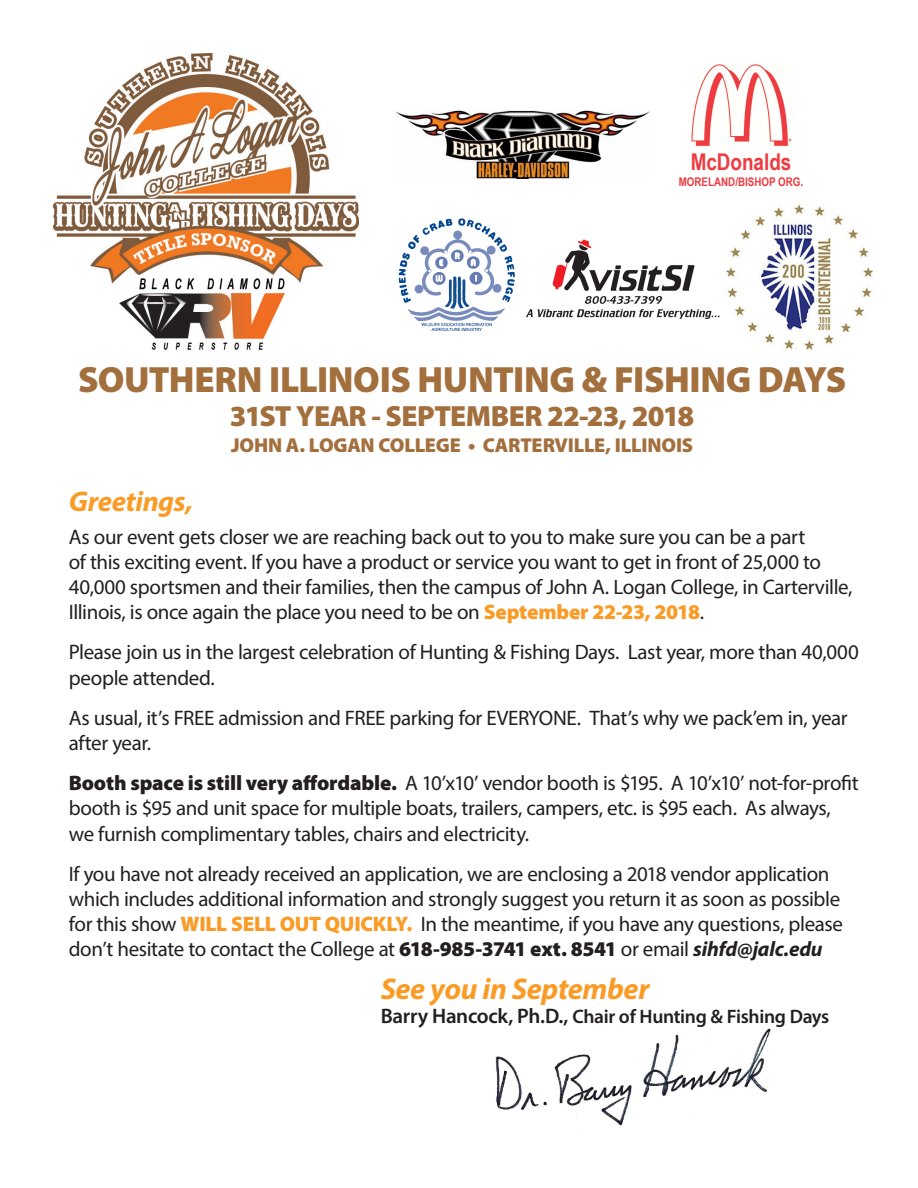
<style>
.page{position:relative;width:918px;height:1188px;background:#fff}
.page>*{position:absolute;margin:0;border:0;box-sizing:border-box;transform-origin:0 0}
.Default{font:900 36.6px "Myriad Pro";letter-spacing:-.015em;color:#a36f3d}
.t1{font:italic 700 30px "Myriad Pro";letter-spacing:-.015em;color:#f99b24}
.Default-2{font:900 29.25px "Myriad Pro";letter-spacing:-.03em;color:#a36f3d}
.Default-3{font:italic 700 28.5px "Myriad Pro";letter-spacing:-.01em;color:#f99b24}
.t2{font:700 23.1px "Arial Narrow";color:#ee3a41}
.Default-4{font:21px/25.2px "Myriad Pro";letter-spacing:-.02em;color:#231f20}
.Default-5{font:900 20.1px "Myriad Pro";letter-spacing:-.01em;color:#a36f3d}
.t3{font:600 19.5px "Myriad Pro";letter-spacing:-.02em;color:#231f20}
.t4{font:700 12px "Arial Narrow";color:#ee3a41}
.s1{font-size:12.9px}
.s2{font-weight:900;color:#f99b24}
.s3{font-weight:900}
.s4{font-weight:700;font-style:italic}
.s5{font-size:21px}
</style>
<div class="page">
<img style="left:495px;top:1016px;width:276px;height:117px">
<img style="left:53px;top:54px;width:305px;height:296px">
<img style="left:526px;top:239px;width:194px;height:80px">
<img style="left:691px;top:64px;width:101px;height:83px">
<img style="left:398px;top:218px;width:117px;height:113px">
<img style="left:397px;top:110px;width:252px;height:69px">
<img style="left:724px;top:203px;width:150px;height:148px">
<p class="t2" style="left:691px;top:145px;width:102px">McDonalds</p>
<p class="t4" style="left:679px;top:173px;width:126px">MORELAND/BISHOP ORG<span class="s1">.</span></p>
<p class="Default" style="left:78px;top:355px;width:770px">SOUTHERN ILLINOIS HUNTING &amp; FISHING DAYS</p>
<p class="Default-2" style="left:230px;top:397px;width:466px">31ST YEAR - SEPTEMBER 22-23, 2018</p>
<p class="Default-5" style="left:231px;top:432px;width:464px">JOHN A. LOGAN COLLEGE • CARTERVILLE, ILLINOIS</p>
<p class="Default-3" style="left:69px;top:483px;width:126px">Greetings,</p>
<p class="Default-4" style="left:69px;top:524px;width:785px">As our event gets closer we are reaching back out to you to make sure you can be a part<br>of this exciting event. If you have a product or service you want to get in front of 25,000 to 40,000 sportsmen and their families, then the campus of John A. Logan College, in Carterville, Illinois, is once again the place you need to be on <span class="s2">September 22-23, 2018</span>.</p>
<p class="Default-4" style="left:69px;top:639px;width:792px">Please join us in the largest celebration of Hunting &amp; Fishing Days. Last year, more than 40,000 people attended.</p>
<p class="Default-4" style="left:69px;top:705px;width:780px">As usual, it’s FREE admission and FREE parking for EVERYONE. That’s why we pack’em in, year after year.</p>
<p class="Default-4" style="left:69px;top:770px;width:791px"><span class="s3">Booth space is still very affordable.</span> A 10’x10’ vendor booth is $195. A 10’x10’ not-for-profit booth is $95 and unit space for multiple boats, trailers, campers, etc. is $95 each. As always, we furnish complimentary tables, chairs and electricity.</p>
<p class="Default-4" style="left:69px;top:861px;width:776px">If you have not already received an application, we are enclosing a 2018 vendor application which includes additional information and strongly suggest you return it as soon as possible for this show <span class="s2">WILL SELL OUT QUICKLY.</span> In the meantime, if you have any questions, please don’t hesitate to contact the College at <span class="s3">618-985-3741 ext. 8541</span> or email <span class="s4">sihfd@jalc.edu</span></p>
<p class="t1" style="left:381px;top:970px;width:270px">See you in September</p>
<p class="t3" style="left:381px;top:1004px;width:450px"><span class="s5">Barry Hancock, Ph.D.,</span> Chair of Hunting &amp; Fishing Days</p>
</div>
